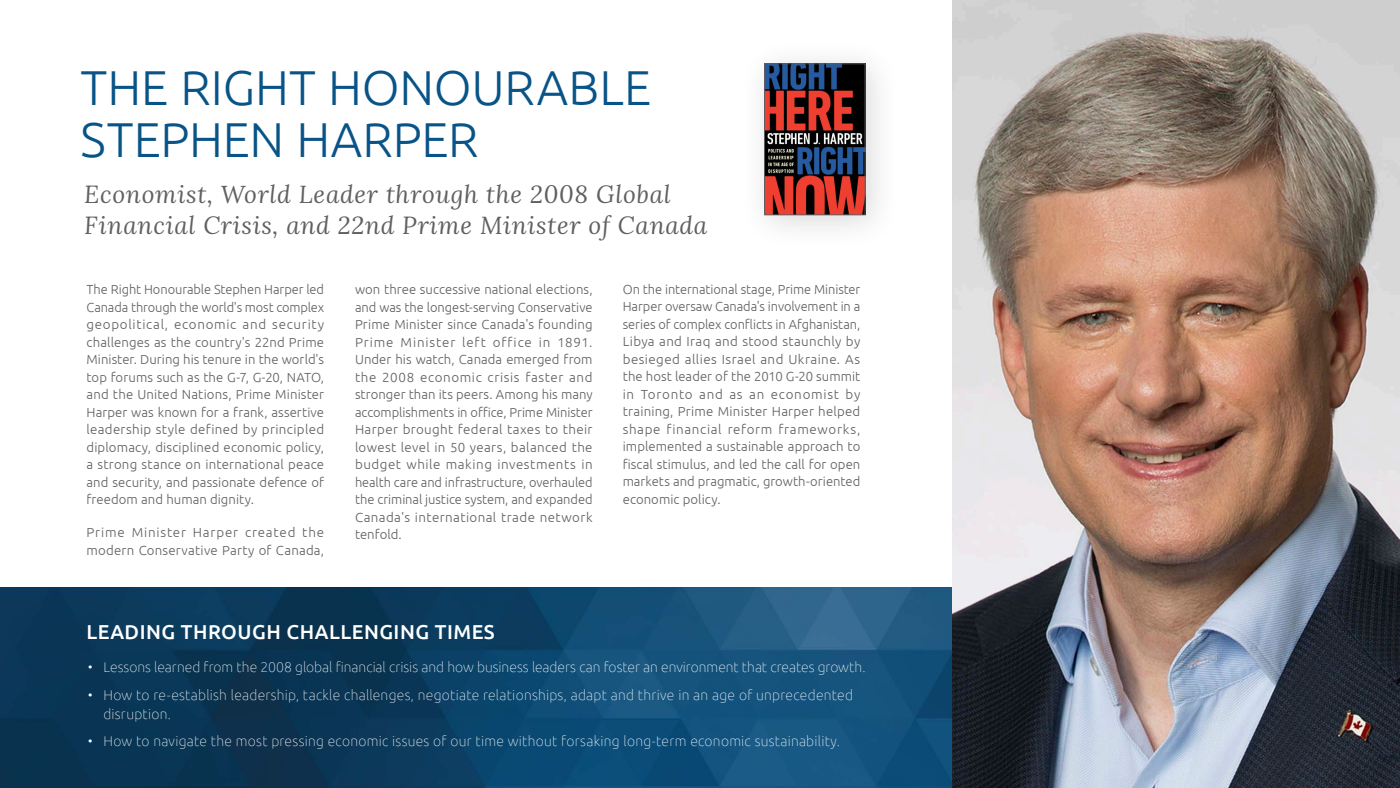
<style>
.page{position:relative;width:1400px;height:788px;background:#fff}
.page>*{position:absolute;margin:0;border:0;box-sizing:border-box;transform-origin:0 0}
.t1{font:300 49px/52.5px "Ubuntu";letter-spacing:-.005em;color:#085387}
.t2{font:italic 24.5px/31.5px "Lora";letter-spacing:.03em;color:#5f6062}
.t3{font:500 20.12px "Ubuntu";letter-spacing:.025em;color:#fff}
.t4{font:100 14px/19.2px "Ubuntu";letter-spacing:.015em;color:#fff}
.t5{font:300 13.12px/17.5px "Ubuntu";letter-spacing:.01em;color:#5f6062;text-align:justify}
.t6{font:300 13.12px/17.5px "Ubuntu";letter-spacing:.05em;color:#5f6062}
</style>
<div class="page">
<img style="left:0;top:587px;width:953px;height:201px">
<img style="left:953px;top:0;width:447px;height:788px">
<div style="left:740px;top:39px;width:160px;height:211px;background:#231f20;opacity:.17"></div>
<img style="left:766px;top:66px;width:97px;height:147px">
<div style="left:764px;top:64px;width:101px;height:151px;border:1px solid #5f5f62"></div>
<p class="t1" style="left:80px;top:60px;width:572px">THE RIGHT HONOURABLE<br>STEPHEN HARPER</p>
<p class="t2" style="left:84px;top:178px;width:625px">Economist, World Leader through the 2008 Global<br>Financial Crisis, and 22nd Prime Minister of Canada</p>
<p class="t5" style="left:87px;top:280px;width:239px">The Right Honourable Stephen Harper led Canada through the world's most complex geopolitical, economic and security challenges as the country's 22nd Prime Minister. During his tenure in the world's top forums such as the G-7, G-20, NATO, and the United Nations, Prime Minister Harper was known for a frank, assertive leadership style defined by principled diplomacy, disciplined economic policy, a strong stance on international peace and security, and passionate defence of freedom and human dignity.</p>
<p class="t6" style="left:87px;top:523px;width:239px">Prime Minister Harper created the modern Conservative Party of Canada,</p>
<p class="t5" style="left:355px;top:280px;width:239px">won three successive national elections, and was the longest-serving Conservative Prime Minister since Canada's founding Prime Minister left office in 1891.<br>Under his watch, Canada emerged from the 2008 economic crisis faster and stronger than its peers. Among his many accomplishments in office, Prime Minister Harper brought federal taxes to their lowest level in 50 years, balanced the budget while making investments in health care and infrastructure, overhauled the criminal justice system, and expanded Canada's international trade network tenfold.</p>
<p class="t5" style="left:623px;top:280px;width:239px">On the international stage, Prime Minister Harper oversaw Canada's involvement in a series of complex conflicts in Afghanistan, Libya and Iraq and stood staunchly by besieged allies Israel and Ukraine. As the host leader of the 2010 G-20 summit in Toronto and as an economist by training, Prime Minister Harper helped shape financial reform frameworks, implemented a sustainable approach to fiscal stimulus, and led the call for open markets and pragmatic, growth-oriented economic policy.</p>
<p class="t3" style="left:87px;top:619px;width:410px">LEADING THROUGH CHALLENGING TIMES</p>
<p class="t4" style="left:88px;top:657px;width:779px">• Lessons learned from the 2008 global financial crisis and how business leaders can foster an environment that creates growth.</p>
<p class="t4" style="left:103px;top:684px;width:751px;text-indent:-16px">• How to re-establish leadership, tackle challenges, negotiate relationships, adapt and thrive in an age of unprecedented disruption.</p>
<p class="t4" style="left:88px;top:730px;width:754px">• How to navigate the most pressing economic issues of our time without forsaking long-term economic sustainability.</p>
</div>
